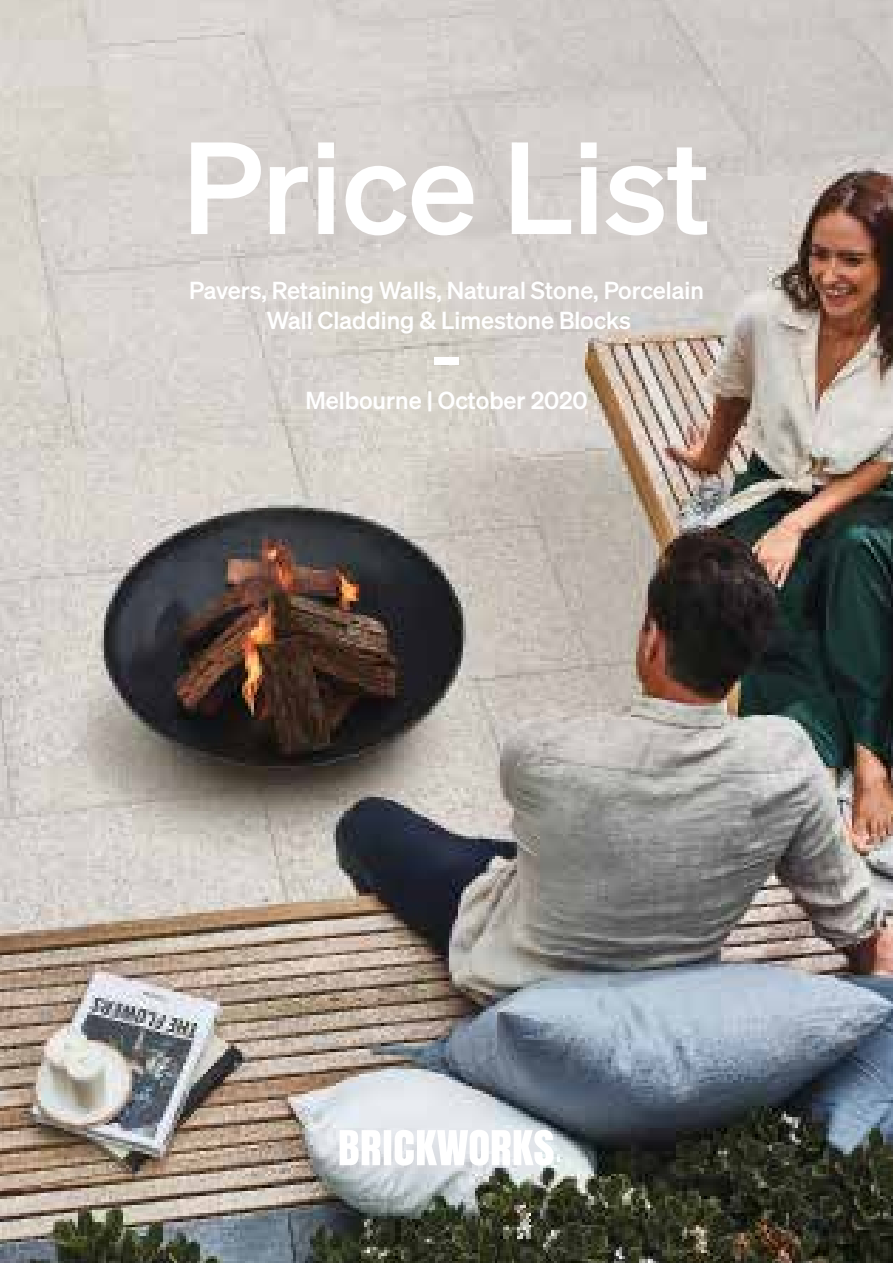
<style>
.page{position:relative;width:893px;height:1263px;background:#fff}
.page>*{position:absolute;margin:0;border:0;box-sizing:border-box;transform-origin:0 0}
.t1{font:127.5px "Sohne Kraftig";color:#fff}
.t2{font:90px "Sohne Buch";color:#fff}
.t3{font:24px/29.5px "Sohne Kraftig";color:#fff;text-align:center}
</style>
<div class="page">
<img style="left:0;top:0;width:893px;height:1263px">
<svg style="left:340px;top:1130px;width:213px;height:44px"></svg>
<h1 class="t1" style="left:182px;top:109px;width:529px">Price List</h1>
<p class="t3" style="left:189px;top:275px;width:516px">Pavers, Retaining Walls, Natural Stone, Porcelain<br>Wall Cladding &amp; Limestone Blocks</p>
<h2 class="t2" style="left:430px;top:301px;width:35px">-</h2>
<p class="t3" style="left:305px;top:385px;width:284px">Melbourne | October 2020</p>
</div>
